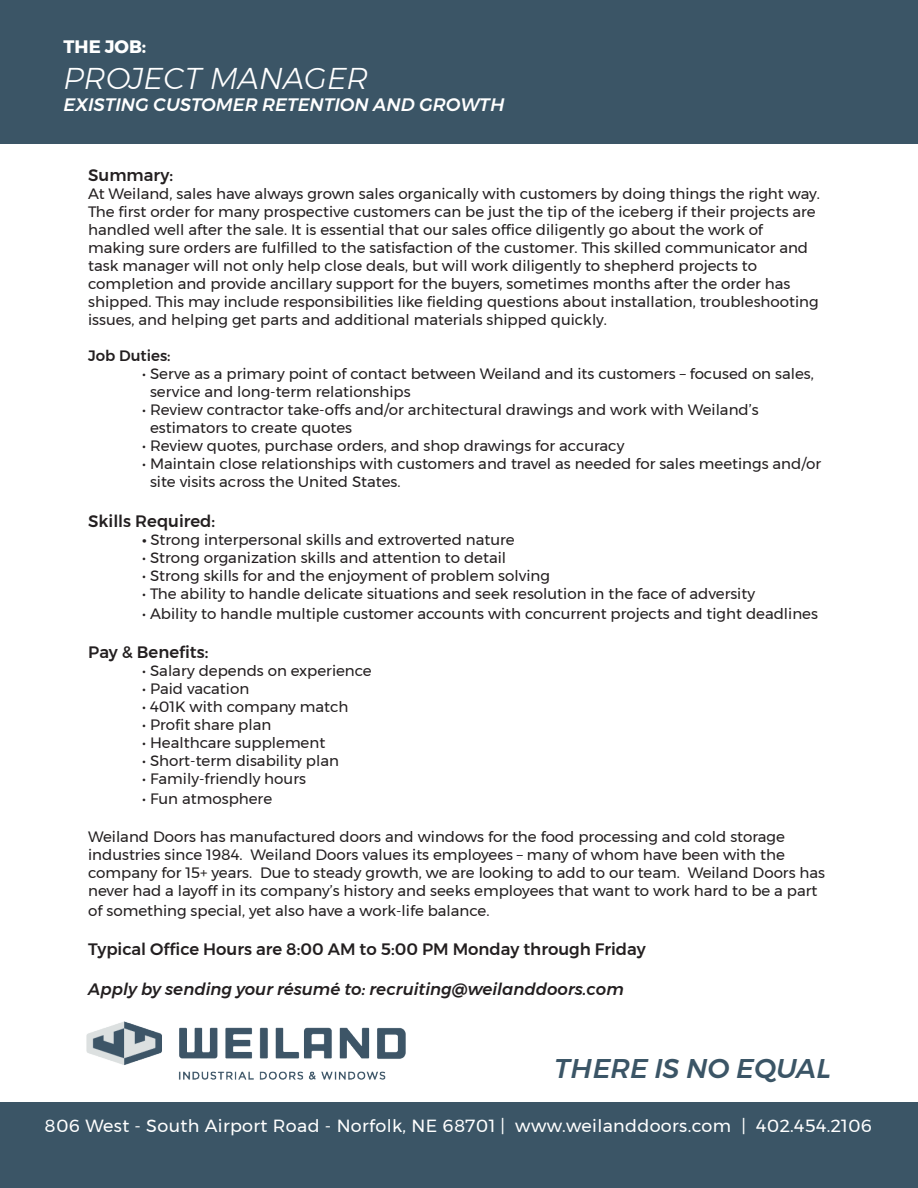
<style>
.page{position:relative;width:918px;height:1188px;background:#fff}
.page>*{position:absolute;margin:0;border:0;box-sizing:border-box;transform-origin:0 0}
.t1{font:italic 300 30px "Montserrat";color:#fff}
.t2{font:italic 500 27px "Montserrat";color:#3b5566}
.t3{font:italic 500 18px "Montserrat";color:#fff}
.t4{font:700 18px "Montserrat";color:#fff}
.t5{font:17.55px "Montserrat";letter-spacing:.02em;color:#fff}
.t6{font:500 16.5px "Montserrat";color:#231f20}
.t7{font:italic 500 16.5px "Montserrat";color:#231f20}
.t8{font:15px/18px "Montserrat";color:#231f20}
.t9{font:500 15px "Montserrat";color:#231f20}
.s1{font-weight:600}
</style>
<div class="page">
<div style="left:0;top:1102px;width:918px;height:86px;background:#3b5566"></div>
<div style="left:0;top:0;width:918px;height:144px;background:#3b5566"></div>
<img style="left:86px;top:1021px;width:320px;height:59px">
<p class="t4" style="left:64px;top:33px;width:84px">THE JOB:</p>
<p class="t1" style="left:64px;top:56px;width:306px">PROJECT MANAGER</p>
<p class="t3" style="left:64px;top:91px;width:443px">EXISTING CUSTOMER RETENTION AND GROWTH</p>
<p class="t6" style="left:88px;top:162px;width:87px">Summary:</p>
<p class="t8" style="left:88px;top:185px;width:733px">At Weiland, sales have always grown sales organically with customers by doing things the right way.<br>The first order for many prospective customers can be just the tip of the iceberg if their projects are handled well after the sale. It is essential that our sales office diligently go about the work of</p>
<p class="t8" style="left:88px;top:239px;width:721px">making sure orders are fulfilled to the satisfaction of the customer. This skilled communicator and task manager will not only help close deals, but will work diligently to shepherd projects to</p>
<p class="t8" style="left:88px;top:275px;width:732px">completion and provide ancillary support for the buyers, sometimes months after the order has shipped. This may include responsibilities like fielding questions about installation, troubleshooting issues, and helping get parts and additional materials shipped quickly.</p>
<p class="t9" style="left:88px;top:344px;width:84px">Job Duties:</p>
<p class="t8" style="left:150px;top:365px;width:665px;text-indent:-8px">• Serve as a primary point of contact between Weiland and its customers – focused on sales, service and long-term relationships</p>
<p class="t8" style="left:142px;top:401px;width:618px">• Review contractor take-offs and/or architectural drawings and work with Weiland’s</p>
<p class="t8" style="left:150px;top:419px;width:204px">estimators to create quotes</p>
<p class="t8" style="left:142px;top:437px;width:484px">• Review quotes, purchase orders, and shop drawings for accuracy</p>
<p class="t8" style="left:150px;top:455px;width:673px;text-indent:-8px">• Maintain close relationships with customers and travel as needed for sales meetings and/or site visits across the United States.</p>
<p class="t6" style="left:88px;top:508px;width:129px">Skills Required:</p>
<p class="t8" style="left:142px;top:530px;width:374px"><span class="s1">•</span> Strong interpersonal skills and extroverted nature</p>
<p class="t8" style="left:142px;top:548px;width:365px">• Strong organization skills and attention to detail</p>
<p class="t8" style="left:142px;top:566px;width:409px">• Strong skills for and the enjoyment of problem solving</p>
<p class="t8" style="left:142px;top:584px;width:614px">• The ability to handle delicate situations and seek resolution in the face of adversity</p>
<p class="t8" style="left:142px;top:604px;width:677px">• Ability to handle multiple customer accounts with concurrent projects and tight deadlines</p>
<p class="t6" style="left:88px;top:639px;width:122px">Pay &amp; Benefits:</p>
<p class="t8" style="left:142px;top:662px;width:231px">• Salary depends on experience</p>
<p class="t8" style="left:142px;top:680px;width:109px">• Paid vacation</p>
<p class="t8" style="left:142px;top:698px;width:208px">• 401K with company match</p>
<p class="t8" style="left:142px;top:716px;width:131px">• Profit share plan</p>
<p class="t8" style="left:142px;top:734px;width:185px">• Healthcare supplement</p>
<p class="t8" style="left:142px;top:752px;width:198px">• Short-term disability plan</p>
<p class="t8" style="left:142px;top:770px;width:165px">• Family-friendly hours</p>
<p class="t8" style="left:142px;top:790px;width:131px">• Fun atmosphere</p>
<p class="t8" style="left:88px;top:827px;width:738px">Weiland Doors has manufactured doors and windows for the food processing and cold storage industries since 1984. Weiland Doors values its employees – many of whom have been with the company for 15+ years. Due to steady growth, we are looking to add to our team. Weiland Doors has never had a layoff in its company’s history and seeks employees that want to work hard to be a part</p>
<p class="t8" style="left:88px;top:901px;width:403px">of something special, yet also have a work-life balance.</p>
<p class="t6" style="left:88px;top:936px;width:559px">Typical Office Hours are 8:00 AM to 5:00 PM Monday through Friday</p>
<p class="t7" style="left:88px;top:976px;width:537px">Apply by sending your résumé to: recruiting@weilanddoors.com</p>
<p class="t2" style="left:554px;top:1048px;width:278px">THERE IS NO EQUAL</p>
<p class="t5" style="left:45px;top:1113px;width:829px">806 West - South Airport Road - Norfolk, NE 68701 | www.weilanddoors.com | 402.454.2106</p>
</div>
